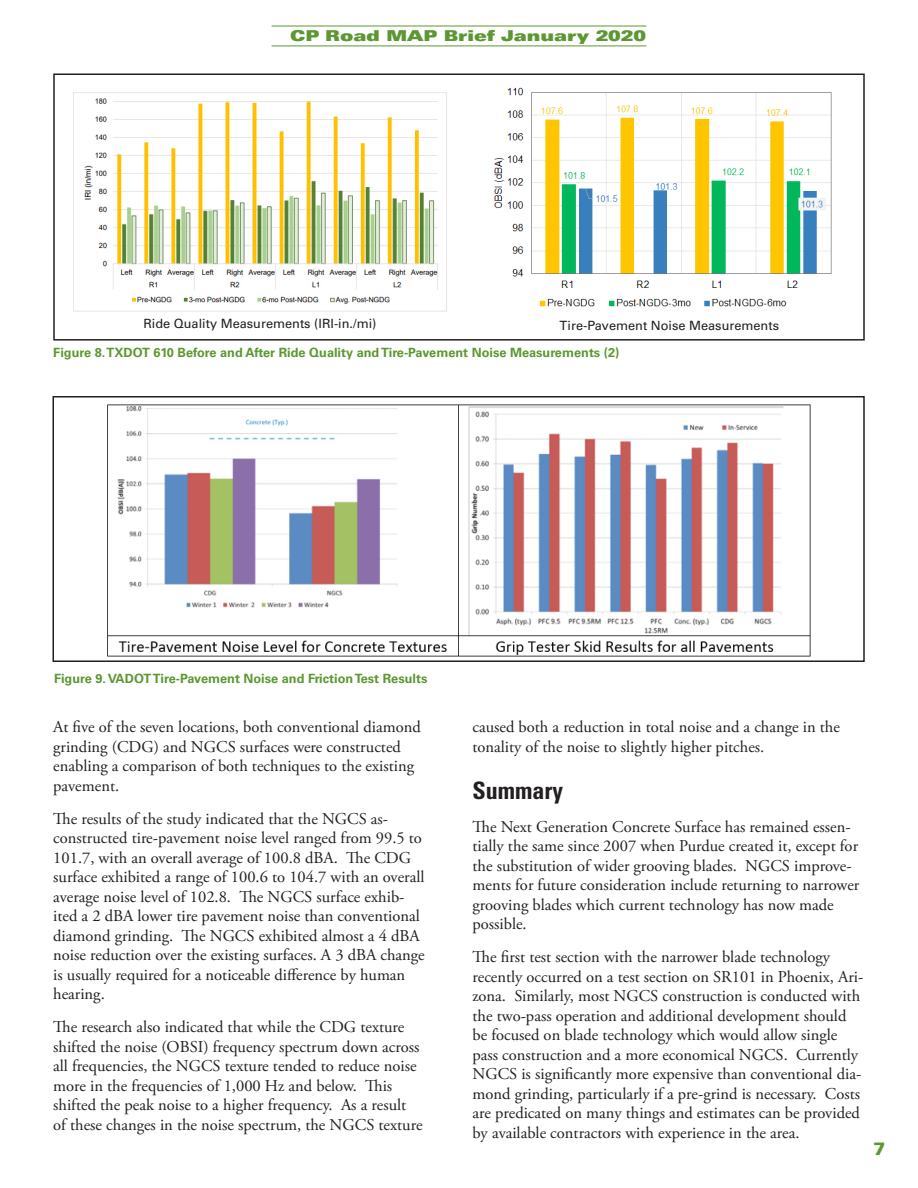
<style>
.page{position:relative;width:918px;height:1188px;background:#fff}
.page>*{position:absolute;margin:0;border:0;box-sizing:border-box;transform-origin:0 0}
.Subheading_1{font:700 condensed 24px "Univers LT Std";color:#231f20}
.Info_title{font:900 18px "Univers LT Std";color:#5c9731}
.Body_text{font:16.5px/19.5px "Adobe Garamond Pro";color:#231f20}
.t1{font:15px "Univers LT Std X Black Ex";color:#5c9731}
.t2{font:700 12.75px "Univers LT Std";color:#5c9731}
.t3{font:12.75px "Univers LT Std";color:#231f20}
</style>
<div class="page">
<hr style="left:272px;top:26px;width:374px;height:1px;background:#5c9731">
<hr style="left:272px;top:46px;width:374px;height:1px;background:#5c9731">
<img style="left:494px;top:87px;width:338px;height:220px">
<img style="left:73px;top:92px;width:374px;height:220px">
<div style="left:53px;top:74px;width:812px;height:267px;border:2px solid #231f20"></div>
<img style="left:107px;top:404px;width:704px;height:253px">
<div style="left:52px;top:396px;width:813px;height:266px;border:2px solid #231f20"></div>
<p class="t1" style="left:290px;top:27px;width:357px">CP Road MAP Brief January 2020</p>
<p class="t3" style="left:143px;top:316px;width:235px">Ride Quality Measurements (IRI-in./mi)</p>
<p class="t3" style="left:560px;top:318px;width:221px">Tire-Pavement Noise Measurements</p>
<p class="t2" style="left:53px;top:345px;width:568px">Figure 8. TXDOT 610 Before and After Ride Quality and Tire-Pavement Noise Measurements (2)</p>
<p class="t2" style="left:54px;top:671px;width:375px">Figure 9. VADOT Tire-Pavement Noise and Friction Test Results</p>
<p class="Body_text" style="left:53px;top:718px;width:369px">At five of the seven locations, both conventional diamond grinding (CDG) and NGCS surfaces were constructed enabling a comparison of both techniques to the existing pavement.</p>
<p class="Body_text" style="left:53px;top:809px;width:373px">The results of the study indicated that the NGCS as&shy;constructed tire-pavement noise level ranged from 99.5 to 101.7, with an overall average of 100.8 dBA. The CDG surface exhibited a range of 100.6 to 104.7 with an overall average noise level of 102.8. The NGCS surface exhib&shy;ited a 2 dBA lower tire pavement noise than conventional diamond grinding. The NGCS exhibited almost a 4 dBA noise reduction over the existing surfaces. A 3 dBA change is usually required for a noticeable difference by human hearing.</p>
<p class="Body_text" style="left:53px;top:1018px;width:371px">The research also indicated that while the CDG texture shifted the noise (OBSI) frequency spectrum down across all frequencies, the NGCS texture tended to reduce noise more in the frequencies of 1,000 Hz and below. This shifted the peak noise to a higher frequency. As a result of these changes in the noise spectrum, the NGCS texture</p>
<p class="Body_text" style="left:472px;top:718px;width:369px">caused both a reduction in total noise and a change in the tonality of the noise to slightly higher pitches.</p>
<p class="Subheading_1" style="left:472px;top:775px;width:92px">Summary</p>
<p class="Body_text" style="left:472px;top:817px;width:388px">The Next Generation Concrete Surface has remained essen&shy;tially the same since 2007 when Purdue created it, except for the substitution of wider grooving blades. NGCS improve&shy;ments for future consideration include returning to narrower grooving blades which current technology has now made possible.</p>
<p class="Body_text" style="left:472px;top:948px;width:392px">The first test section with the narrower blade technology recently occurred on a test section on SR101 in Phoenix, Ari&shy;zona. Similarly, most NGCS construction is conducted with the two-pass operation and additional development should be focused on blade technology which would allow single pass construction and a more economical NGCS. Currently NGCS is significantly more expensive than conventional dia&shy;mond grinding, particularly if a pre-grind is necessary. Costs are predicated on many things and estimates can be provided by available contractors with experience in the area.</p>
<p class="Info_title" style="left:873px;top:1137px;width:14px">7</p>
</div>
